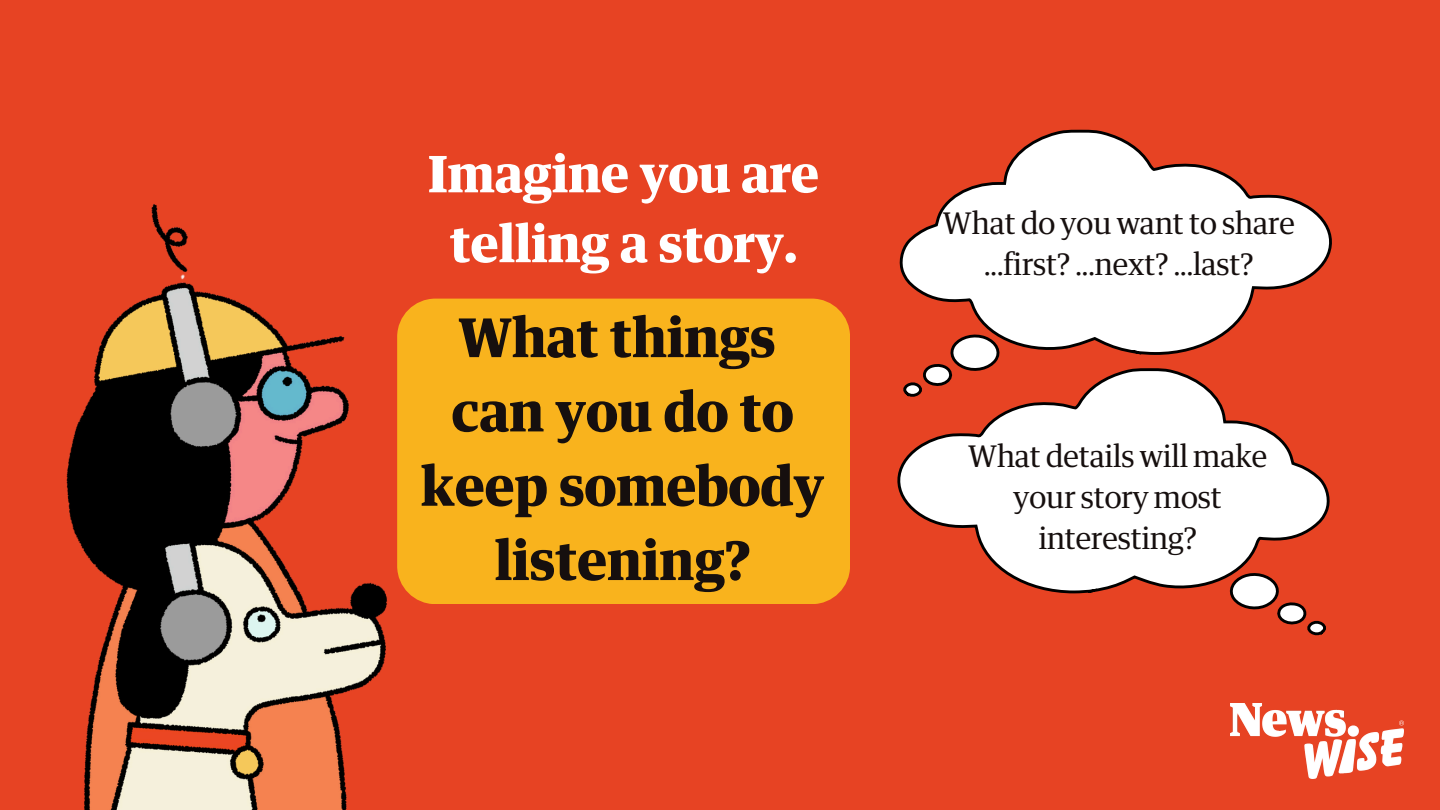
<style>
.page{position:relative;width:1440px;height:810px;background:#e74323}
.page>*{position:absolute;margin:0;border:0;box-sizing:border-box;transform-origin:0 0}
.t1{font:700 53.6px/74.3px "GH Guardian Headline";color:#160f0e;text-align:center}
.t2{font:700 50.4px/69.9px "GH Guardian Headline";color:#fff;text-align:center}
.t3{font:29.9px/41.2px "GH Guardian Headline";color:#160f0e;text-align:center}
</style>
<div class="page">
<img style="left:1231px;top:704px;width:173px;height:75px">
<div style="left:397px;top:299px;width:453px;height:305px;background:#f9b31d;border-radius:38px"></div>
<img style="left:66px;top:204px;width:337px;height:606px">
<svg style="left:899px;top:130px;width:433px;height:238px"></svg>
<svg style="left:897px;top:368px;width:433px;height:268px"></svg>
<h1 class="t2" style="left:428px;top:142px;width:392px">Imagine you are telling a story.</h1>
<p class="t1" style="left:421px;top:304px;width:405px">What things can you do to keep somebody listening?</p>
<p class="t3" style="left:943px;top:204px;width:353px">What do you want to share ...first? ...next? ...last?</p>
<p class="t3" style="left:968px;top:437px;width:301px">What details will make your story most interesting?</p>
</div>
